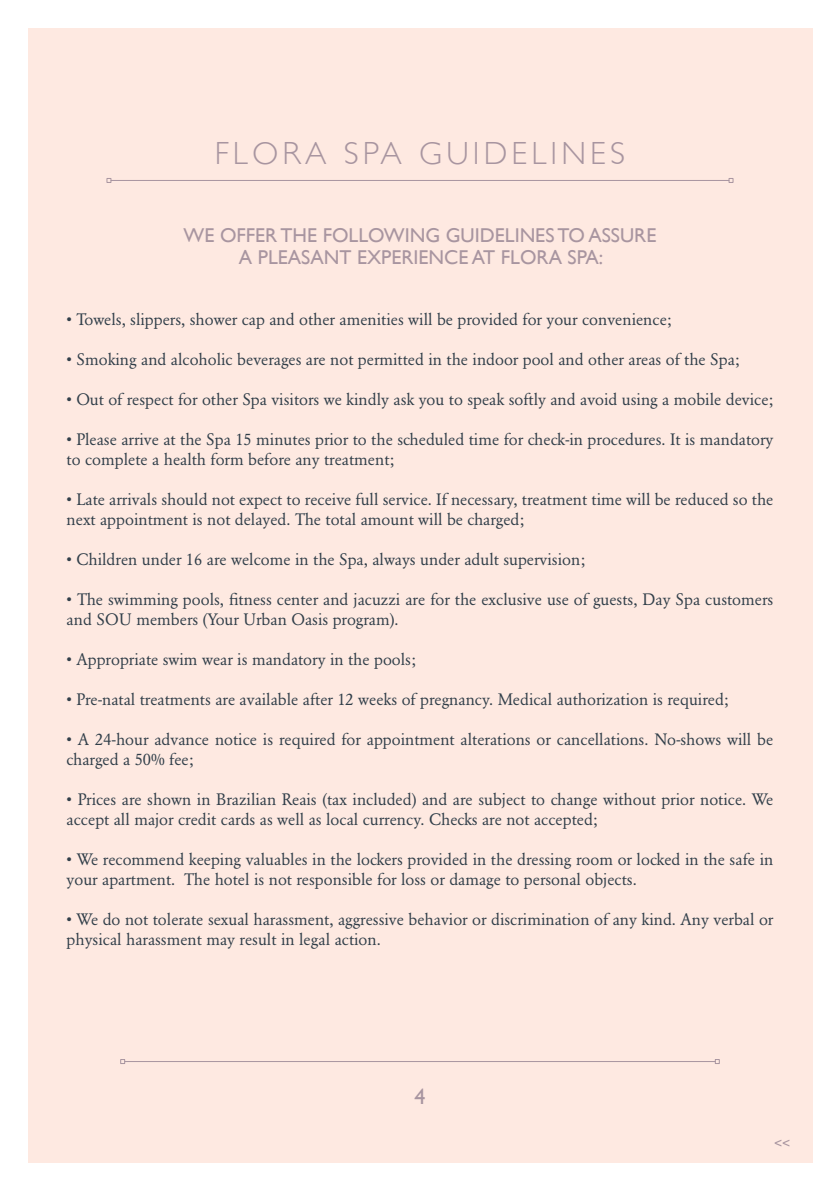
<style>
.page{position:relative;width:840px;height:1191px;background:#fff}
.page>*{position:absolute;margin:0;border:0;box-sizing:border-box;transform-origin:0 0}
.t1{font:300 32px "Gill Sans";letter-spacing:.13em;color:#a895a0}
.t2{font:22px "Gill Sans";color:#a895a0}
.t3{font:20px/22px "Gill Sans";color:#a895a0;text-align:center}
.t4{font:16.4px/20px "Garamond BE";color:#303e49}
.t5{font:14px "Gill Sans";color:#a895a0}
</style>
<div class="page">
<div style="left:28px;top:28px;width:783px;height:1135px;background:#fee9e1"></div>
<hr style="left:125px;top:1061px;width:590px;height:1px;background:#a895a0">
<svg style="left:120px;top:1059px;width:5px;height:5px"></svg>
<svg style="left:714px;top:1059px;width:5px;height:5px"></svg>
<hr style="left:111px;top:180px;width:617px;height:1px;background:#a895a0">
<svg style="left:106px;top:178px;width:5px;height:5px"></svg>
<svg style="left:728px;top:178px;width:5px;height:5px"></svg>
<h1 class="t1" style="left:214px;top:128px;width:412px">FLORA SPA GUIDELINES</h1>
<p class="t3" style="left:183px;top:224px;width:474px">WE OFFER THE FOLLOWING GUIDELINES TO ASSURE<br>A PLEASANT EXPERIENCE AT FLORA SPA:</p>
<p class="t4" style="left:67px;top:309px;width:606px">• Towels, slippers, shower cap and other amenities will be provided for your convenience;</p>
<p class="t4" style="left:67px;top:349px;width:674px">• Smoking and alcoholic beverages are not permitted in the indoor pool and other areas of the Spa;</p>
<p class="t4" style="left:67px;top:389px;width:707px">• Out of respect for other Spa visitors we kindly ask you to speak softly and avoid using a mobile device;</p>
<p class="t4" style="left:67px;top:429px;width:708px">• Please arrive at the Spa 15 minutes prior to the scheduled time for check-in procedures. It is mandatory to complete a health form before any treatment;</p>
<p class="t4" style="left:67px;top:489px;width:708px">• Late arrivals should not expect to receive full service. If necessary, treatment time will be reduced so the next appointment is not delayed. The total amount will be charged;</p>
<p class="t4" style="left:67px;top:549px;width:519px">• Children under 16 are welcome in the Spa, always under adult supervision;</p>
<p class="t4" style="left:67px;top:589px;width:707px">• The swimming pools, fitness center and jacuzzi are for the exclusive use of guests, Day Spa customers and SOU members (Your Urban Oasis program).</p>
<p class="t4" style="left:67px;top:649px;width:350px">• Appropriate swim wear is mandatory in the pools;</p>
<p class="t4" style="left:67px;top:689px;width:663px">• Pre-natal treatments are available after 12 weeks of pregnancy. Medical authorization is required;</p>
<p class="t4" style="left:67px;top:729px;width:707px">• A 24-hour advance notice is required for appointment alterations or cancellations. No-shows will be charged a 50% fee;</p>
<p class="t4" style="left:67px;top:789px;width:707px">• Prices are shown in Brazilian Reais (tax included) and are subject to change without prior notice. We accept all major credit cards as well as local currency. Checks are not accepted;</p>
<p class="t4" style="left:67px;top:849px;width:708px">• We recommend keeping valuables in the lockers provided in the dressing room or locked in the safe in your apartment. The hotel is not responsible for loss or damage to personal objects.</p>
<p class="t4" style="left:67px;top:909px;width:708px">• We do not tolerate sexual harassment, aggressive behavior or discrimination of any kind. Any verbal or physical harassment may result in legal action.</p>
<h2 class="t2" style="left:414px;top:1083px;width:12px">4</h2>
<p class="t5" style="left:773px;top:1134px;width:18px">&lt;&lt;</p>
</div>
